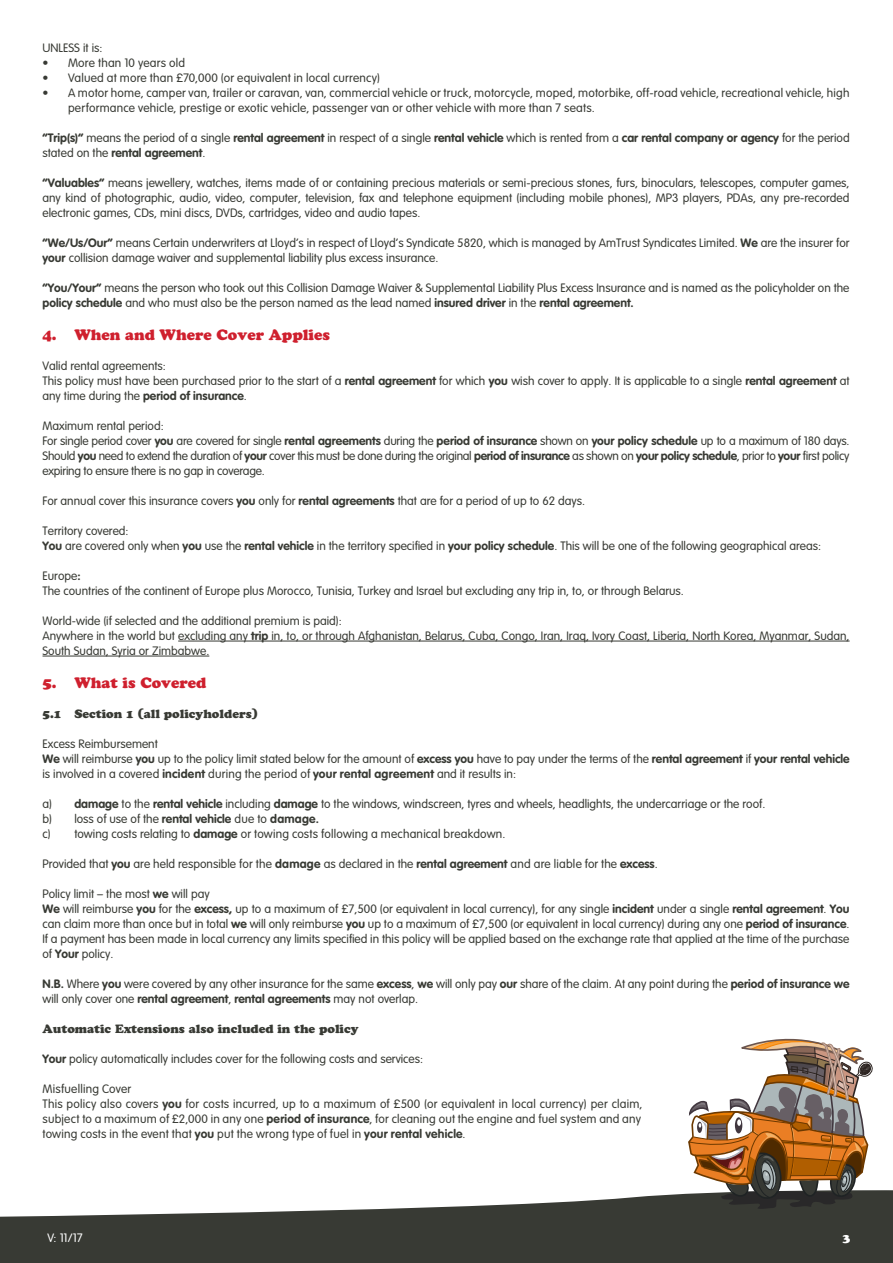
<style>
.page{position:relative;width:893px;height:1263px;background:#fff}
.page>*{position:absolute;margin:0;border:0;box-sizing:border-box;transform-origin:0 0}
.t1{font:15px "Cooper Black Std";color:#cf202e}
.t2{font:300 12px/15px "VAG Rounded Std";color:#383a34}
.t3{font:300 12px/15px "VAG Rounded Std";letter-spacing:.02em;color:#383a34}
.t4{font:300 12px/15px "VAG Rounded Std";letter-spacing:-.02em;color:#383a34}
.t5{font:12px "Cooper Black Std";color:#383a34}
.t6{font:300 12px "VAG Rounded Std";color:#fff}
.t7{font:12px "Cooper Black Std";color:#fff}
.s1{font-weight:700}
</style>
<div class="page">
<svg style="left:0;top:1190px;width:893px;height:73px;fill:#383a34"></svg>
<svg style="left:688px;top:1038px;width:186px;height:171px"></svg>
<hr style="left:178px;top:641px;width:672px;height:1px;background:#383a34">
<hr style="left:43px;top:656px;width:166px;height:1px;background:#383a34">
<p class="t2" style="left:43px;top:40px;width:61px">UNLESS it is:</p>
<p class="t3" style="left:43px;top:55px;width:144px">• More than 10 years old</p>
<p class="t3" style="left:43px;top:70px;width:339px">• Valued at more than £70,000 (or equivalent in local currency)</p>
<p class="t3" style="left:68px;top:85px;width:783px;text-indent:-25px">• A motor home, camper van, trailer or caravan, van, commercial vehicle or truck, motorcycle, moped, motorbike, off-road vehicle, recreational vehicle, high performance vehicle, prestige or exotic vehicle, passenger van or other vehicle with more than 7 seats.</p>
<p class="t2" style="left:43px;top:130px;width:809px"><span class="s1">“Trip(s)”</span> means the period of a single <span class="s1">rental agreement</span> in respect of a single <span class="s1">rental vehicle</span> which is rented from a <span class="s1">car rental company or agency</span> for the period stated on the <span class="s1">rental agreement</span>.</p>
<p class="t2" style="left:43px;top:175px;width:808px;text-align:justify"><span class="s1">“Valuables”</span> means jewellery, watches, items made of or containing precious materials or semi-precious stones, furs, binoculars, telescopes, computer games, any kind of photographic, audio, video, computer, television, fax and telephone equipment (including mobile phones), MP3 players, PDAs, any pre-recorded electronic games, CDs, mini discs, DVDs, cartridges, video and audio tapes.</p>
<p class="t2" style="left:43px;top:235px;width:808px"><span class="s1">“We/Us/Our”</span> means Certain underwriters at Lloyd’s in respect of Lloyd’s Syndicate 5820, which is managed by AmTrust Syndicates Limited. <span class="s1">We</span> are the insurer for <span class="s1">your</span> collision damage waiver and supplemental liability plus excess insurance.</p>
<p class="t2" style="left:43px;top:280px;width:808px"><span class="s1">“You/Your”</span> means the person who took out this Collision Damage Waiver &amp; Supplemental Liability Plus Excess Insurance and is named as the policyholder on the <span class="s1">policy schedule</span> and who must also be the person named as the lead named <span class="s1">insured driver</span> in the <span class="s1">rental agreement.</span></p>
<p class="t1" style="left:43px;top:325px;width:289px">4. When and Where Cover Applies</p>
<p class="t2" style="left:43px;top:358px;width:809px">Valid rental agreements:<br>This policy must have been purchased prior to the start of a <span class="s1">rental agreement</span> for which <span class="s1">you</span> wish cover to apply. It is applicable to a single <span class="s1">rental agreement</span> at any time during the <span class="s1">period of insurance</span>.</p>
<p class="t4" style="left:43px;top:418px;width:809px">Maximum rental period:<br>For single period cover <span class="s1">you</span> are covered for single <span class="s1">rental agreements</span> during the <span class="s1">period of insurance</span> shown on <span class="s1">your policy schedule</span> up to a maximum of 180 days.<br>Should <span class="s1">you</span> need to extend the duration of <span class="s1">your</span> cover this must be done during the original <span class="s1">period of insurance</span> as shown on <span class="s1">your policy schedule</span>, prior to <span class="s1">your</span> first policy expiring to ensure there is no gap in coverage.</p>
<p class="t2" style="left:43px;top:493px;width:544px">For annual cover this insurance covers <span class="s1">you</span> only for <span class="s1">rental agreements</span> that are for a period of up to 62 days.</p>
<p class="t2" style="left:43px;top:523px;width:780px">Territory covered:<br><span class="s1">You</span> are covered only when <span class="s1">you</span> use the <span class="s1">rental vehicle</span> in the territory specified in <span class="s1">your policy schedule</span>. This will be one of the following geographical areas:</p>
<p class="t2" style="left:43px;top:568px;width:643px">Europe<span class="s1">:<br></span>The countries of the continent of Europe plus Morocco, Tunisia, Turkey and Israel but excluding any trip in, to, or through Belarus.</p>
<p class="t2" style="left:43px;top:613px;width:809px">World-wide (if selected and the additional premium is paid):<br>Anywhere in the world but excluding any <span class="s1">trip</span> in, to, or through Afghanistan, Belarus, Cuba, Congo, Iran, Iraq, Ivory Coast, Liberia, North Korea, Myanmar, Sudan,<br>South Sudan, Syria or Zimbabwe.</p>
<p class="t1" style="left:43px;top:673px;width:165px">5. What is Covered</p>
<p class="t5" style="left:43px;top:706px;width:217px">5.1 Section 1 (all policyholders)</p>
<p class="t2" style="left:43px;top:736px;width:809px">Excess Reimbursement<br><span class="s1">We</span> will reimburse <span class="s1">you</span> up to the policy limit stated below for the amount of <span class="s1">excess you</span> have to pay under the terms of the <span class="s1">rental agreement</span> if <span class="s1">your rental vehicle </span>is involved in a covered <span class="s1">incident</span> during the period of <span class="s1">your rental agreement</span> and it results in:</p>
<p class="t2" style="left:43px;top:796px;width:724px">a) <span class="s1">damage</span> to the <span class="s1">rental vehicle</span> including <span class="s1">damage</span> to the windows, windscreen, tyres and wheels, headlights, the undercarriage or the roof. b) loss of use of the <span class="s1">rental vehicle</span> due to <span class="s1">damage.<br></span>c) towing costs relating to <span class="s1">damage</span> or towing costs following a mechanical breakdown.</p>
<p class="t2" style="left:43px;top:856px;width:617px">Provided that <span class="s1">you</span> are held responsible for the <span class="s1">damage</span> as declared in the <span class="s1">rental agreement</span> and are liable for the <span class="s1">excess</span>.</p>
<p class="t2" style="left:43px;top:886px;width:808px">Policy limit – the most <span class="s1">we</span> will pay<br><span class="s1">We</span> will reimburse <span class="s1">you</span> for the <span class="s1">excess,</span> up to a maximum of £7,500 (or equivalent in local currency), for any single <span class="s1">incident</span> under a single <span class="s1">rental agreement</span>. <span class="s1">You </span>can claim more than once but in total <span class="s1">we</span> will only reimburse <span class="s1">you</span> up to a maximum of £7,500 (or equivalent in local currency) during any one <span class="s1">period of insurance</span>.<br>If a payment has been made in local currency any limits specified in this policy will be applied based on the exchange rate that applied at the time of the purchase of <span class="s1">Your</span> policy.</p>
<p class="t2" style="left:43px;top:976px;width:809px"><span class="s1">N.B.</span> Where <span class="s1">you</span> were covered by any other insurance for the same <span class="s1">excess</span>, <span class="s1">we</span> will only pay <span class="s1">our</span> share of the claim. At any point during the <span class="s1">period of insurance we </span>will only cover one <span class="s1">rental agreement</span>, <span class="s1">rental agreements</span> may not overlap.</p>
<p class="t5" style="left:43px;top:1021px;width:318px">Automatic Extensions also included in the policy</p>
<p class="t2" style="left:43px;top:1051px;width:382px"><span class="s1">Your</span> policy automatically includes cover for the following costs and services:</p>
<p class="t3" style="left:43px;top:1081px;width:601px">Misfuelling Cover<br>This policy also covers <span class="s1">you</span> for costs incurred, up to a maximum of £500 (or equivalent in local currency) per claim, subject to a maximum of £2,000 in any one <span class="s1">period of insurance</span>, for cleaning out the engine and fuel system and any towing costs in the event that <span class="s1">you</span> put the wrong type of fuel in <span class="s1">your rental vehicle</span>.</p>
<p class="t6" style="left:47px;top:1231px;width:37px">V: 11/17</p>
<p class="t7" style="left:843px;top:1230px;width:9px">3</p>
</div>
